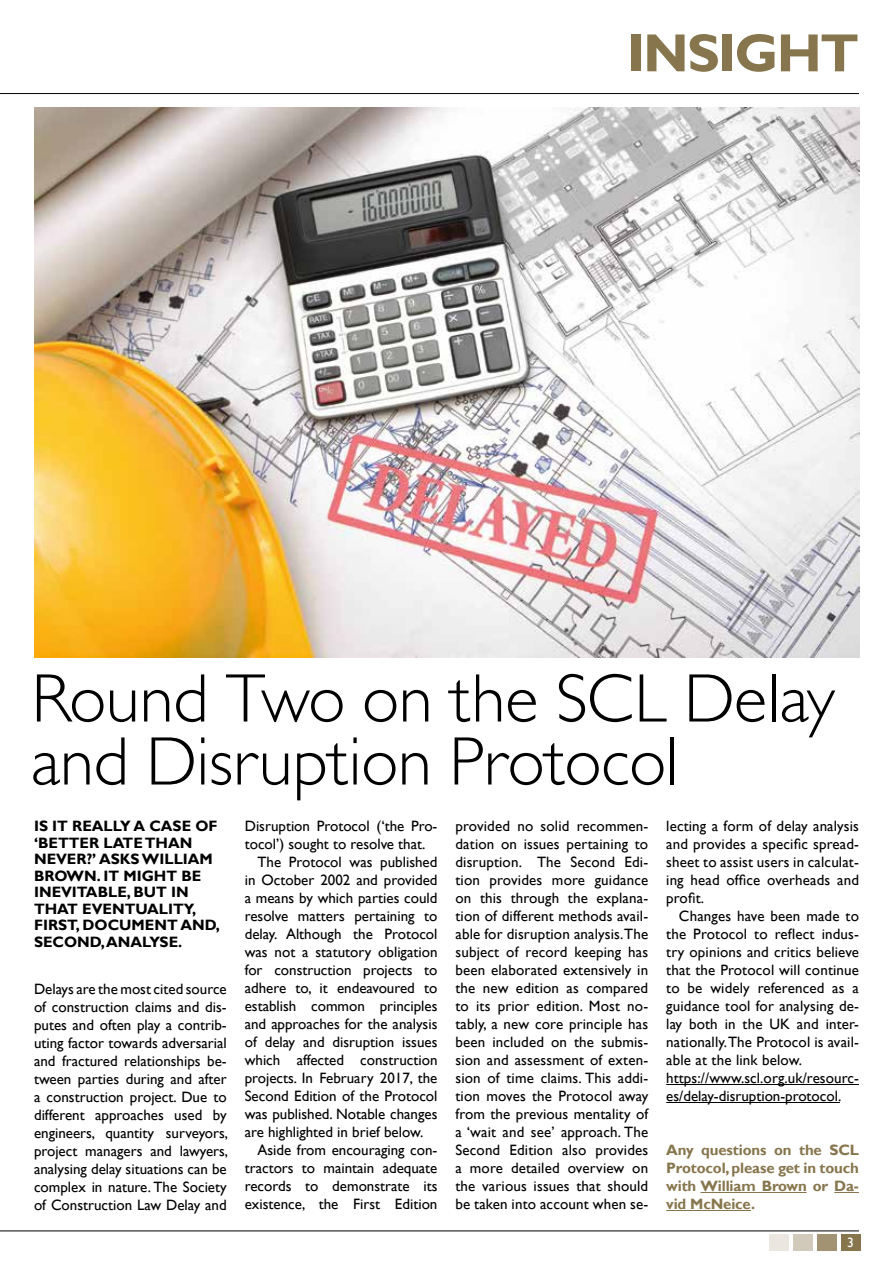
<style>
.page{position:relative;width:893px;height:1263px;background:#fff}
.page>*{position:absolute;margin:0;border:0;box-sizing:border-box;transform-origin:0 0}
.t1{font:300 69px/63px "Gill Sans MT Std";color:#000}
.t2{font:700 54px "Gill Sans";letter-spacing:-.03em;color:#87764d}
.t3{font:15px/18px "Gill Sans";color:#000;text-align:justify}
.t4{font:700 15px/16.5px "Gill Sans";color:#000}
.t5{font:700 15px/18px "Gill Sans";letter-spacing:-.01em;color:#87764d;text-align:justify}
.t6{font:13.5px "Gill Sans";color:#fff}
</style>
<div class="page">
<div style="left:794px;top:1234px;width:19px;height:16px;background:#d1c9b9"></div>
<div style="left:770px;top:1234px;width:19px;height:16px;background:#ebe7e0"></div>
<div style="left:817px;top:1234px;width:20px;height:16px;background:#a29372"></div>
<div style="left:841px;top:1234px;width:19px;height:16px;background:#87764d"></div>
<hr style="left:0;top:93px;width:859px;height:1px;background:#000">
<hr style="left:0;top:1231px;width:859px;height:1px;background:#000">
<hr style="left:666px;top:1084px;width:193px;height:1px;background:#000">
<hr style="left:666px;top:1102px;width:174px;height:1px;background:#000">
<hr style="left:700px;top:1192px;width:107px;height:1px;background:#87764d">
<svg style="left:834px;top:1192px;width:25px;height:1px"></svg>
<hr style="left:666px;top:1210px;width:85px;height:1px;background:#87764d">
<img style="left:34px;top:107px;width:825px;height:551px">
<h2 class="t2" style="left:627px;top:21px;width:234px">INSIGHT</h2>
<h1 class="t1" style="left:31px;top:666px;width:805px">Round Two on the SCL Delay and Disruption Protocol</h1>
<p class="t4" style="left:34px;top:818px;width:187px">IS IT REALLY A CASE OF ‘BETTER LATE THAN<br>NEVER?’ ASKS WILLIAM<br>BROWN. IT MIGHT BE<br>INEVITABLE, BUT IN<br>THAT EVENTUALITY,<br>FIRST, DOCUMENT AND,<br>SECOND, ANALYSE.</p>
<p class="t3" style="left:245px;top:817px;width:194px">Disruption Protocol (‘the Pro-</p>
<p class="t3" style="left:455px;top:817px;width:194px">provided no solid recommen&shy;dation on issues pertaining to disruption. The Second Edi&shy;tion provides more guidance on this through the explana&shy;tion of different methods avail&shy;able for disruption analysis.The subject of record keeping has been elaborated extensively in the new edition as compared to its prior edition. Most no&shy;tably, a new core principle has been included on the submis&shy;sion and assessment of exten&shy;sion of time claims. This addi&shy;tion moves the Protocol away from the previous mentality of a ‘wait and see’ approach. The Second Edition also provides a more detailed overview on the various issues that should be taken into account when se-</p>
<p class="t3" style="left:666px;top:817px;width:194px">lecting a form of delay analysis and provides a specific spread&shy;sheet to assist users in calculat&shy;ing head office overheads and profit.</p>
<p class="t3" style="left:245px;top:835px;width:182px">tocol’) sought to resolve that.</p>
<p class="t3" style="left:257px;top:853px;width:181px">The Protocol was published</p>
<p class="t3" style="left:245px;top:871px;width:194px">in October 2002 and provided</p>
<p class="t3" style="left:245px;top:889px;width:194px">a means by which parties could</p>
<p class="t3" style="left:245px;top:907px;width:194px">resolve matters pertaining to</p>
<p class="t3" style="left:245px;top:925px;width:194px">delay. Although the Protocol</p>
<p class="t3" style="left:245px;top:943px;width:194px">was not a statutory obligation</p>
<p class="t3" style="left:245px;top:961px;width:194px">for construction projects to</p>
<p class="t3" style="left:245px;top:979px;width:194px">adhere to, it endeavoured to</p>
<p class="t3" style="left:245px;top:997px;width:194px">establish common principles</p>
<p class="t3" style="left:245px;top:1015px;width:194px">and approaches for the analysis</p>
<p class="t3" style="left:245px;top:1033px;width:194px">of delay and disruption issues</p>
<p class="t3" style="left:245px;top:1051px;width:194px">which affected construction</p>
<p class="t3" style="left:245px;top:1069px;width:194px">projects. In February 2017, the</p>
<p class="t3" style="left:245px;top:1087px;width:194px">Second Edition of the Protocol</p>
<p class="t3" style="left:245px;top:1105px;width:194px">was published. Notable changes</p>
<p class="t3" style="left:245px;top:1123px;width:180px">are highlighted in brief below.</p>
<p class="t3" style="left:257px;top:1141px;width:181px">Aside from encouraging con-</p>
<p class="t3" style="left:245px;top:1159px;width:194px">tractors to maintain adequate</p>
<p class="t3" style="left:245px;top:1177px;width:194px">records to demonstrate its</p>
<p class="t3" style="left:245px;top:1195px;width:194px">existence, the First Edition</p>
<p class="t3" style="left:666px;top:907px;width:194px;text-align:left;text-indent:13px">Changes have been made to the Protocol to reflect indus&shy;try opinions and critics believe that the Protocol will continue to be widely referenced as a guidance tool for analysing de&shy;lay both in the UK and inter&shy;nationally.The Protocol is avail&shy;able at the link below. https://www.scl.org.uk/resourc&shy;es/delay-disruption-protocol.</p>
<p class="t3" style="left:34px;top:980px;width:196px">Delays are the most cited source of construction claims and dis&shy;putes and often play a contrib&shy;uting factor towards adversarial and fractured relationships be&shy;tween parties during and after a construction project. Due to different approaches used by engineers, quantity surveyors, project managers and lawyers, analysing delay situations can be complex in nature. The Society of Construction Law Delay and</p>
<p class="t5" style="left:666px;top:1142px;width:194px">Any questions on the SCL Protocol, please get in touch with William Brown or Da&shy;vid McNeice.</p>
<p class="t6" style="left:847px;top:1234px;width:8px">3</p>
</div>
